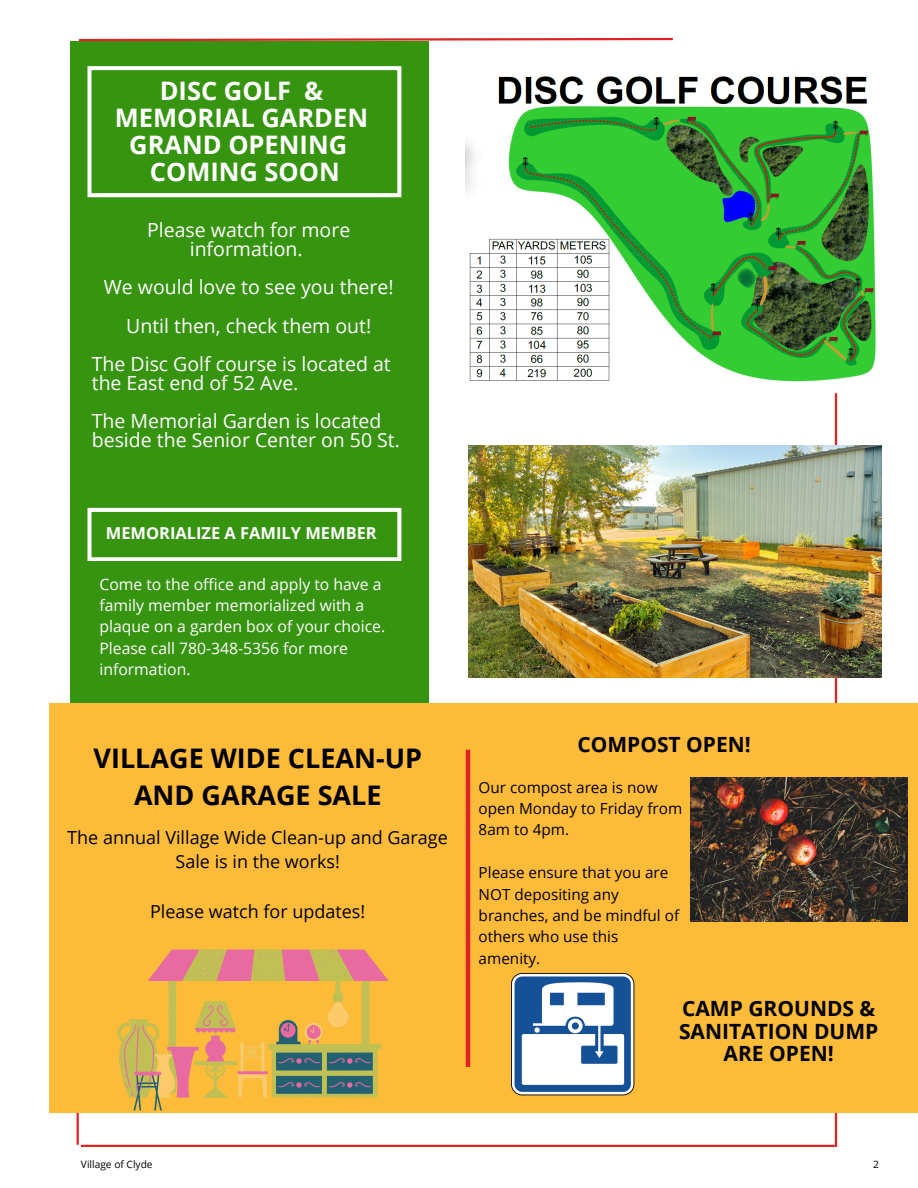
<style>
.page{position:relative;width:918px;height:1188px;background:#fff}
.page>*{position:absolute;margin:0;border:0;box-sizing:border-box;transform-origin:0 0}
.t1{font:700 27px/37.2px "Open Sans";color:#000;text-align:center}
.t2{font:700 25.5px/27px "Open Sans";color:#fff;text-align:center}
.t3{font:700 21px/22.5px "Open Sans";color:#000;text-align:center}
.t4{font:19.5px/19.2px "Open Sans";color:#fff;text-align:center}
.t5{font:18px/24.8px "Open Sans";color:#000;text-align:center}
.t6{font:700 16.5px "Open Sans";color:#fff}
.t7{font:15.75px/21.3px "Open Sans";color:#fff}
.t8{font:15.3px/21.3px "Open Sans";color:#000}
.t9{font:10.2px "Open Sans";color:#000}
</style>
<div class="page">
<hr style="left:835px;top:393px;width:2px;height:754px;background:#df2323">
<hr style="left:77px;top:41px;width:2px;height:1104px;background:#df2323">
<div style="left:71px;top:41px;width:358px;height:1026px;background:#379411"></div>
<div style="left:49px;top:704px;width:869px;height:409px;background:#fdbb3a"></div>
<svg style="left:78px;top:37px;width:595px;height:5px"></svg>
<hr style="left:81px;top:1145px;width:754px;height:2px;background:#df2323">
<svg style="left:87px;top:66px;width:314px;height:131px"></svg>
<svg style="left:87px;top:508px;width:314px;height:53px"></svg>
<img style="left:512px;top:973px;width:122px;height:123px">
<hr style="left:466px;top:750px;width:4px;height:317px;background:#df2323">
<img style="left:465px;top:76px;width:411px;height:306px">
<img style="left:691px;top:777px;width:217px;height:144px">
<img style="left:468px;top:445px;width:414px;height:233px">
<svg style="left:118px;top:950px;width:271px;height:160px"></svg>
<h2 class="t2" style="left:115px;top:76px;width:255px">DISC GOLF &amp;<br>MEMORIAL GARDEN<br>GRAND OPENING<br>COMING SOON</h2>
<p class="t4" style="left:147px;top:220px;width:205px">Please watch for more information.</p>
<p class="t4" style="left:104px;top:277px;width:291px">We would love to see you there!</p>
<p class="t4" style="left:126px;top:316px;width:247px">Until then, check them out!</p>
<p class="t4" style="left:92px;top:354px;width:301px">The Disc Golf course is located at</p>
<p class="t4" style="left:92px;top:363px;width:291px;line-height:38.2px;text-align:left">the East end of 52 Ave.<br>The Memorial Garden is located</p>
<p class="t4" style="left:92px;top:430px;width:310px">beside the Senior Center on 50 St.</p>
<p class="t6" style="left:106px;top:521px;width:272px">MEMORIALIZE A FAMILY MEMBER</p>
<p class="t7" style="left:99px;top:573px;width:287px">Come to the office and apply to have a family member memorialized with a plaque on a garden box of your choice.<br>Please call 780-348-5356 for more information.</p>
<h1 class="t1" style="left:94px;top:739px;width:330px">VILLAGE WIDE CLEAN-UP<br>AND GARAGE SALE</h1>
<p class="t5" style="left:67px;top:824px;width:382px">The annual Village Wide Clean-up and Garage<br>Sale is in the works!</p>
<p class="t5" style="left:150px;top:899px;width:217px">Please watch for updates!</p>
<p class="t3" style="left:577px;top:732px;width:175px">COMPOST OPEN!</p>
<p class="t8" style="left:479px;top:776px;width:205px">Our compost area is now open Monday to Friday from<br>8am to 4pm.</p>
<p class="t8" style="left:479px;top:862px;width:202px">Please ensure that you are<br>NOT depositing any branches, and be mindful of others who use this amenity.</p>
<p class="t3" style="left:679px;top:997px;width:201px">CAMP GROUNDS &amp;<br>SANITATION DUMP<br>ARE OPEN!</p>
<p class="t9" style="left:81px;top:1157px;width:73px">Village of Clyde</p>
<p class="t9" style="left:873px;top:1157px;width:7px">2</p>
</div>
